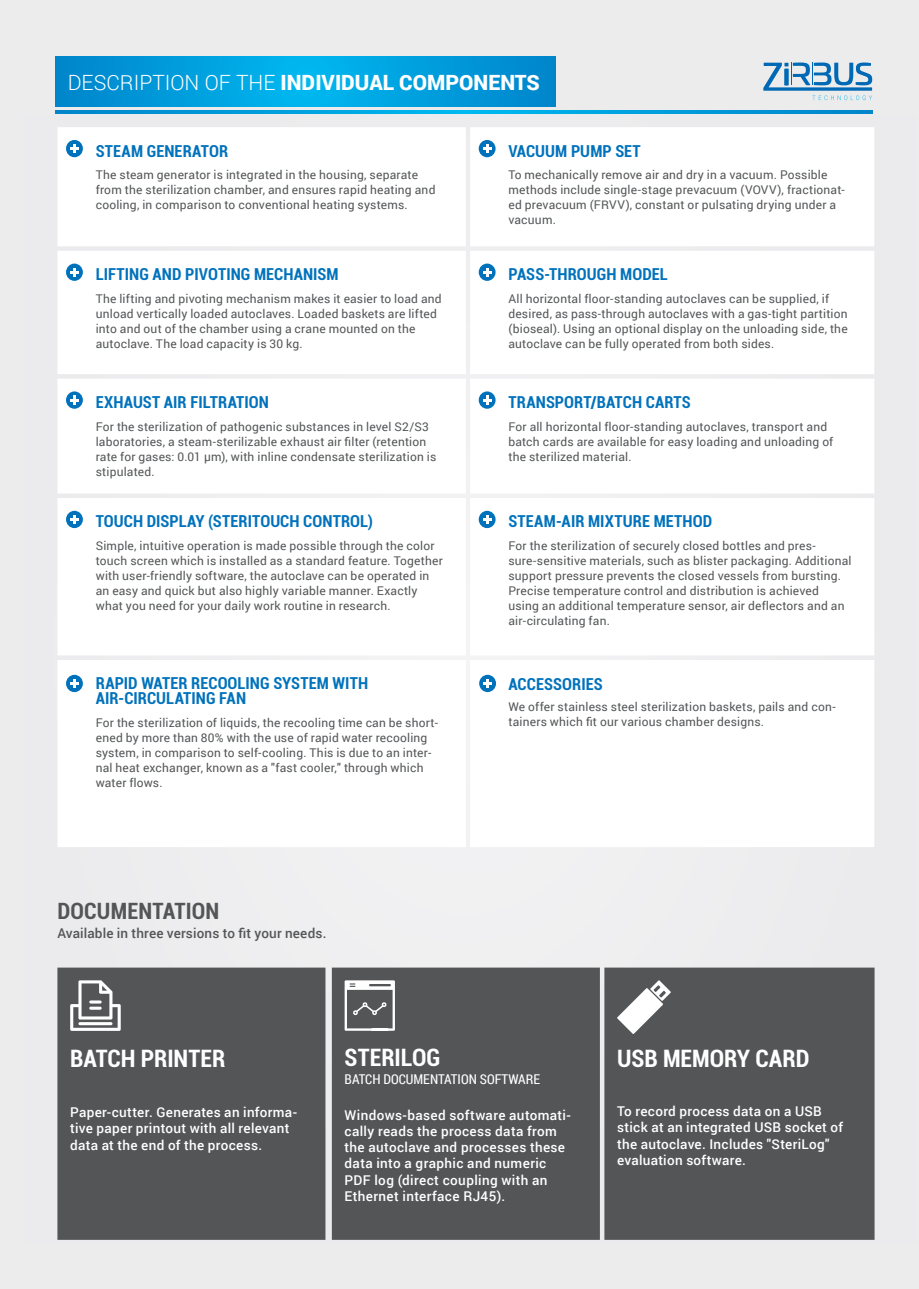
<style>
.page{position:relative;width:919px;height:1289px;background:#fff}
.page>*{position:absolute;margin:0;border:0;box-sizing:border-box;transform-origin:0 0}
.t1{font:700 condensed 24px "Roboto";color:#fff}
.t2{font:700 condensed 22.5px "Roboto";letter-spacing:.01em;color:#545557}
.t3{font:900 21px "Roboto";color:#fff}
.t4{font:700 condensed 16.5px/15px "Roboto";letter-spacing:.005em;color:#0072bc}
.t5{font:500 13.5px/16.2px "Roboto";letter-spacing:.025em;color:#fff}
.t6{font:500 13.5px "Roboto";letter-spacing:.01em;color:#545557}
.t7{font:13.5px "Roboto Condensed";color:#fff}
.t8{font:12px/15px "Roboto";letter-spacing:.015em;color:#545557}
.s1{font-weight:300}
</style>
<div class="page">
<div style="left:1px;top:1px;width:917px;height:1287px;background:#ebeceb"></div>
<div style="left:57px;top:127px;width:409px;height:720px;background:#fff"></div>
<div style="left:66px;top:140px;width:17px;height:17px;background:#0072bc;border-radius:50%"></div>
<svg style="left:70px;top:144px;width:9px;height:9px"></svg>
<div style="left:66px;top:263px;width:17px;height:18px;background:#0072bc;border-radius:50%"></div>
<svg style="left:70px;top:268px;width:9px;height:9px"></svg>
<svg style="left:66px;top:391px;width:17px;height:18px"></svg>
<svg style="left:70px;top:395px;width:9px;height:9px"></svg>
<div style="left:66px;top:511px;width:17px;height:17px;background:#0072bc;border-radius:50%"></div>
<svg style="left:70px;top:515px;width:9px;height:9px"></svg>
<div style="left:66px;top:675px;width:17px;height:17px;background:#0072bc;border-radius:50%"></div>
<svg style="left:70px;top:679px;width:9px;height:9px"></svg>
<div style="left:470px;top:127px;width:404px;height:720px;background:#fff"></div>
<div style="left:478px;top:140px;width:17px;height:17px;background:#0072bc;border-radius:50%"></div>
<svg style="left:483px;top:144px;width:8px;height:9px"></svg>
<svg style="left:478px;top:263px;width:17px;height:18px"></svg>
<svg style="left:483px;top:268px;width:8px;height:9px"></svg>
<svg style="left:478px;top:391px;width:17px;height:18px"></svg>
<svg style="left:483px;top:395px;width:8px;height:9px"></svg>
<div style="left:478px;top:511px;width:17px;height:17px;background:#0072bc;border-radius:50%"></div>
<svg style="left:483px;top:515px;width:8px;height:9px"></svg>
<div style="left:57px;top:967px;width:817px;height:272px;background:#545557"></div>
<svg style="left:70px;top:980px;width:51px;height:50px;background:#909192"></svg>
<svg style="left:344px;top:980px;width:51px;height:50px;background:#88898a"></svg>
<svg style="left:617px;top:980px;width:53px;height:54px;background:#999a9b"></svg>
<div style="left:479px;top:674px;width:17px;height:18px;background:#0072bc;border-radius:50%"></div>
<svg style="left:483px;top:679px;width:9px;height:9px"></svg>
<svg style="left:55px;top:56px;width:501px;height:50px;background:#009ddc"></svg>
<svg style="left:55px;top:111px;width:817px;height:2px;background:#009edd"></svg>
<svg style="left:763px;top:63px;width:109px;height:37px"></svg>
<h3 class="t3" style="left:68px;top:68px;width:473px"><span class="s1">DESCRIPTION OF THE</span> INDIVIDUAL COMPONENTS</h3>
<h3 class="t4" style="left:96px;top:143px;width:134px">STEAM GENERATOR</h3>
<p class="t8" style="left:96px;top:167px;width:341px">The steam generator is integrated in the housing, separate from the sterilization chamber, and ensures rapid heating and cooling, in comparison to conventional heating systems.</p>
<h3 class="t4" style="left:96px;top:266px;width:244px">LIFTING AND PIVOTING MECHANISM</h3>
<p class="t8" style="left:96px;top:290px;width:347px">The lifting and pivoting mechanism makes it easier to load and unload vertically loaded autoclaves. Loaded baskets are lifted into and out of the chamber using a crane mounted on the autoclave. The load capacity is 30 kg.</p>
<h3 class="t4" style="left:96px;top:394px;width:175px">EXHAUST AIR FILTRATION</h3>
<p class="t8" style="left:96px;top:418px;width:342px">For the sterilization of pathogenic substances in level s2/s3 laboratories, a steam-sterilizable exhaust air filter (retention rate for gases: 0.01 μm), with inline condensate sterilization is stipulated.</p>
<h3 class="t4" style="left:96px;top:513px;width:279px">TOUCH DISPLAY (STERITOUCH CONTROL)</h3>
<p class="t8" style="left:96px;top:537px;width:348px">simple, intuitive operation is made possible through the color touch screen which is installed as a standard feature. Together with user-friendly software, the autoclave can be operated in an easy and quick but also highly variable manner. exactly what you need for your daily work routine in research.</p>
<h3 class="t4" style="left:96px;top:675px;width:274px">RAPID WATER RECOOLING SYSTEM WITH<br>AIR-CIRCULATING FAN</h3>
<p class="t8" style="left:96px;top:714px;width:344px">For the sterilization of liquids, the recooling time can be short&shy;ened by more than 80% with the use of rapid water recooling system, in comparison to self-cooling. This is due to an inter&shy;nal heat exchanger, known as a "fast cooler," through which water flows.</p>
<h2 class="t2" style="left:57px;top:895px;width:163px">DOCUMENTATION</h2>
<p class="t6" style="left:57px;top:924px;width:270px">Available in three versions to fit your needs.</p>
<h3 class="t4" style="left:508px;top:143px;width:134px">VACUUM PUMP SET</h3>
<p class="t8" style="left:508px;top:167px;width:338px">To mechanically remove air and dry in a vacuum. possible methods include single-stage prevacuum (VOVV), fractionat&shy;ed prevacuum (FrVV), constant or pulsating drying under a vacuum.</p>
<h3 class="t4" style="left:508px;top:266px;width:161px">PASS-THROUGH MODEL</h3>
<p class="t8" style="left:508px;top:290px;width:341px">All horizontal floor-standing autoclaves can be supplied, if desired, as pass-through autoclaves with a gas-tight partition (bioseal). using an optional display on the unloading side, the autoclave can be fully operated from both sides.</p>
<h3 class="t4" style="left:508px;top:394px;width:184px">TRANSPORT/BATCH CARTS</h3>
<p class="t8" style="left:508px;top:418px;width:326px">For all horizontal floor-standing autoclaves, transport and batch cards are available for easy loading and unloading of the sterilized material.</p>
<h3 class="t4" style="left:508px;top:513px;width:205px">STEAM-AIR MIXTURE METHOD</h3>
<p class="t8" style="left:508px;top:537px;width:344px">For the sterilization of securely closed bottles and pres&shy;sure-sensitive materials, such as blister packaging. additional support pressure prevents the closed vessels from bursting. precise temperature control and distribution is achieved using an additional temperature sensor, air deflectors and an air-circulating fan.</p>
<h3 class="t4" style="left:508px;top:675px;width:96px">ACCESSORIES</h3>
<p class="t8" style="left:508px;top:699px;width:329px;line-height:14.4px">We offer stainless steel sterilization baskets, pails and con&shy;tainers which fit our various chamber designs.</p>
<h1 class="t1" style="left:70px;top:1041px;width:156px">BATCH PRINTER</h1>
<p class="t5" style="left:70px;top:1103px;width:228px">Paper-cutter. Generates an informa&shy;tive paper printout with all relevant data at the end of the process.</p>
<h1 class="t1" style="left:344px;top:1040px;width:97px">STERILOG</h1>
<p class="t7" style="left:344px;top:1069px;width:197px">BATCH DOCUMENTATION SOFTWARE</p>
<p class="t5" style="left:344px;top:1106px;width:228px">Windows-based software automati&shy;cally reads the process data from the autoclave and processes these data into a graphic and numeric<br>PDF log (direct coupling with an ethernet interface rJ45).</p>
<h1 class="t1" style="left:617px;top:1041px;width:194px">USB MEMORY CARD</h1>
<p class="t5" style="left:617px;top:1102px;width:227px">to record process data on a UsB stick at an integrated UsB socket of the autoclave. includes "steriLog" evaluation software.</p>
</div>
